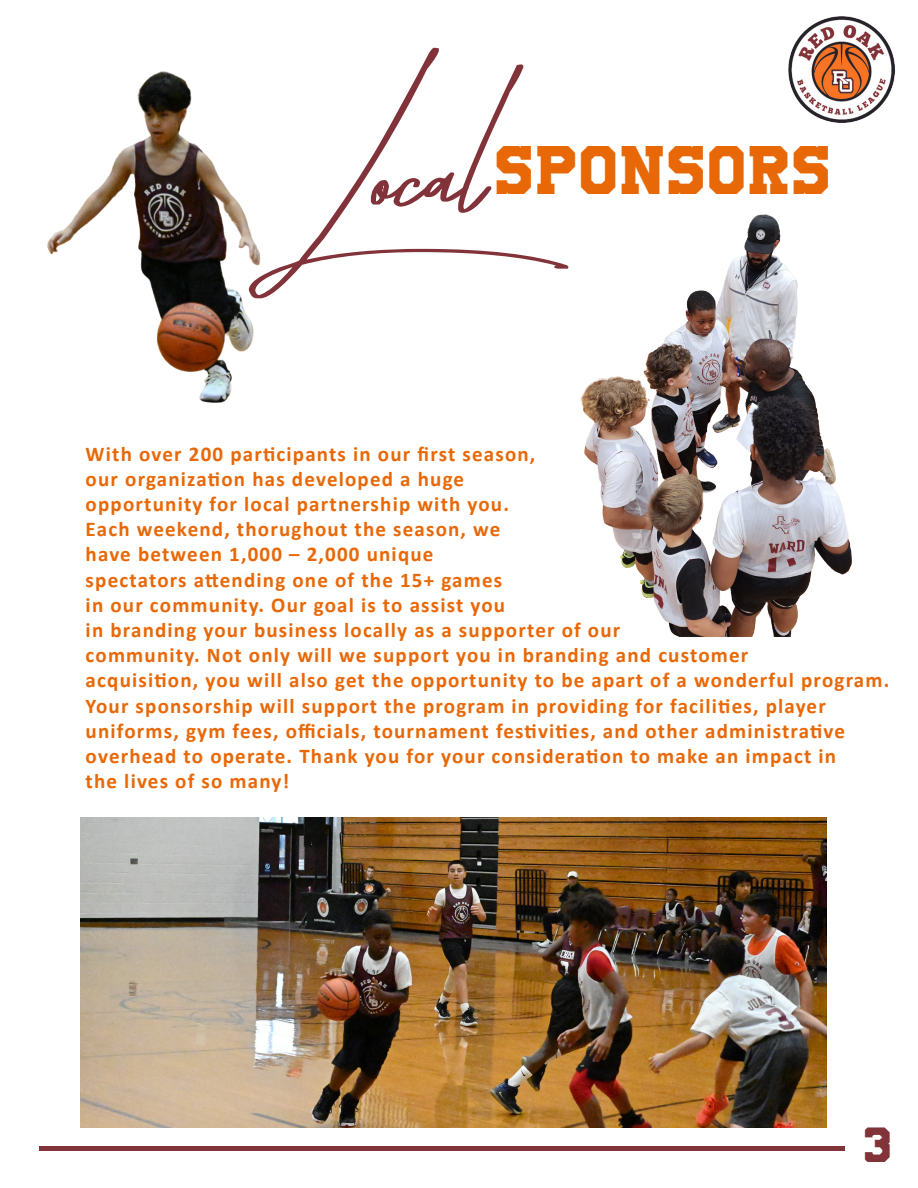
<style>
.page{position:relative;width:918px;height:1188px;background:#fff}
.page>*{position:absolute;margin:0;border:0;box-sizing:border-box;transform-origin:0 0}
.t1{font:184.5px "Takenby Vultures Demo";color:#823339}
.t2{font:48px "University";letter-spacing:.055em;color:#e86807}
.t3{font:34.5px "University";color:#813339}
.t4{font:700 21px/25.2px "Calibri";letter-spacing:.055em;color:#e86807}
</style>
<div class="page">
<img style="left:788px;top:16px;width:107px;height:61px">
<img style="left:47px;top:71px;width:214px;height:332px">
<img style="left:580px;top:77px;width:315px;height:560px">
<img style="left:80px;top:818px;width:747px;height:309px">
<hr style="left:39px;top:1146px;width:805px;height:4px;background:#813339">
<p class="t1" style="left:355px;top:51px;width:322px">Local</p>
<p class="t2" style="left:497px;top:136px;width:336px">SPONSORS</p>
<p class="t4" style="left:86px;top:440px;width:805px">With over 200 participants in our first season,<br>our organization has developed a huge<br>opportunity for local partnership with you.<br>Each weekend, thorughout the season, we<br>have between 1,000 – 2,000 unique<br>spectators attending one of the 15+ games<br>in our community. Our goal is to assist you<br>in branding your business locally as a supporter of our<br>community. Not only will we support you in branding and customer<br>acquisition, you will also get the opportunity to be apart of a wonderful program.<br>Your sponsorship will support the program in providing for facilities, player uniforms, gym fees, officials, tournament festivities, and other administrative overhead to operate. Thank you for your consideration to make an impact in<br>the lives of so many!</p>
<p class="t3" style="left:865px;top:1120px;width:29px">3</p>
</div>
